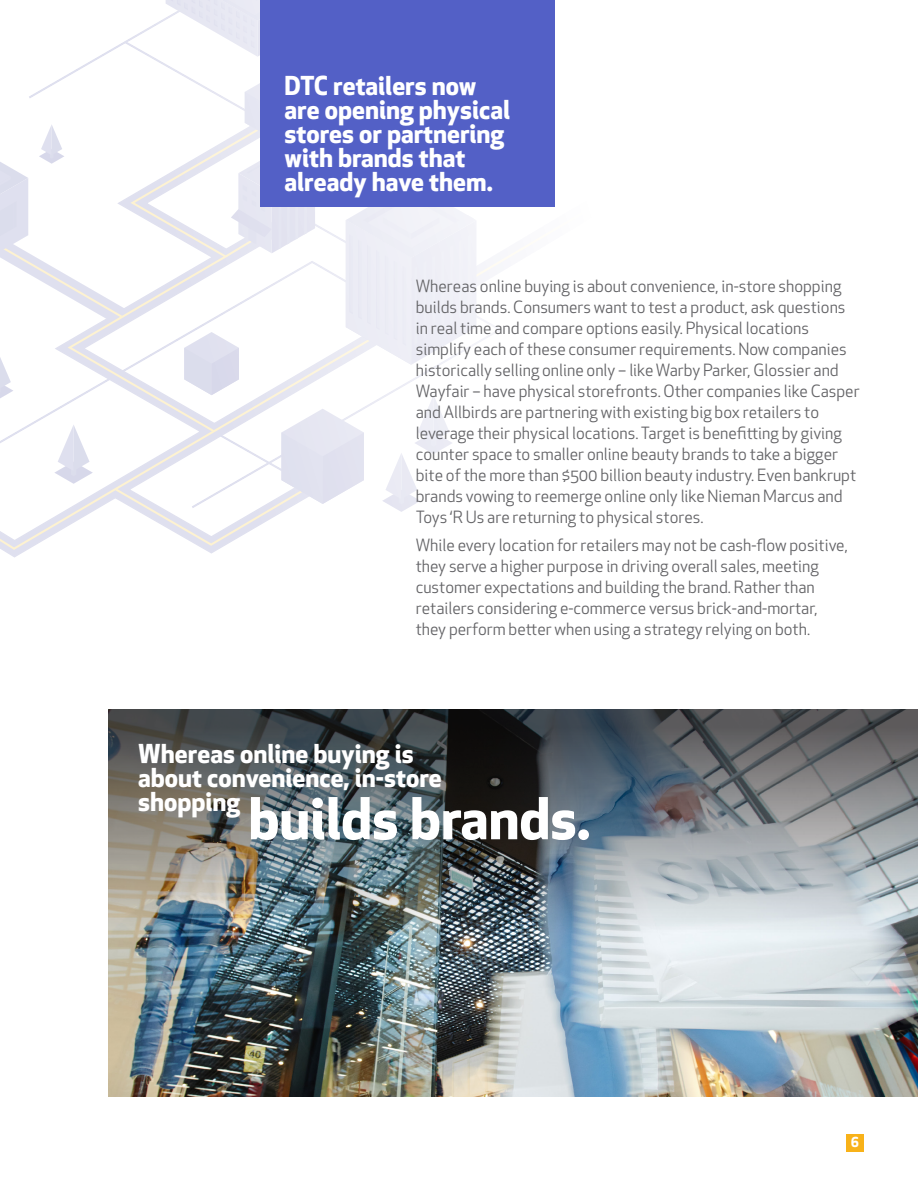
<style>
.page{position:relative;width:918px;height:1188px;background:#fff}
.page>*{position:absolute;margin:0;border:0;box-sizing:border-box;transform-origin:0 0}
.t1{font:700 56.25px "Apex New";color:#fff}
.t2{font:700 25.5px/24px "Apex New";color:#fff}
.t3{font:16.5px/21px "Apex New";color:#636366}
.t4{font:700 13.5px "Apex New";color:#fff}
</style>
<div class="page">
<svg style="left:0;top:0;width:555px;height:546px"></svg>
<img style="left:108px;top:945px;width:810px;height:151px">
<div style="left:260px;top:0;width:295px;height:206px;background:#5360c6"></div>
<img style="left:108px;top:710px;width:810px;height:235px">
<div style="left:846px;top:1134px;width:18px;height:18px;background:#f8b219"></div>
<p class="t2" style="left:285px;top:72px;width:227px">DTC retailers now are opening physical stores or partnering with brands that already have them.</p>
<p class="t3" style="left:416px;top:276px;width:445px">Whereas online buying is about convenience, in-store shopping builds brands. Consumers want to test a product, ask questions in real time and compare options easily. Physical locations simplify each of these consumer requirements. Now companies historically selling online only – like Warby Parker, Glossier and Wayfair – have physical storefronts. Other companies like Casper and Allbirds are partnering with existing big box retailers to leverage their physical locations. Target is benefitting by giving counter space to smaller online beauty brands to take a bigger bite of the more than $500 billion beauty industry. Even bankrupt brands vowing to reemerge online only like Nieman Marcus and Toys ‘R Us are returning to physical stores.</p>
<p class="t3" style="left:416px;top:534px;width:434px">While every location for retailers may not be cash-flow positive, they serve a higher purpose in driving overall sales, meeting customer expectations and building the brand. Rather than retailers considering e-commerce versus brick-and-mortar, they perform better when using a strategy relying on both.</p>
<p class="t2" style="left:138px;top:741px;width:305px">Whereas online buying is about convenience, in-store shopping</p>
<p class="t1" style="left:248px;top:778px;width:343px">builds brands.</p>
<p class="t4" style="left:851px;top:1132px;width:10px">6</p>
</div>
